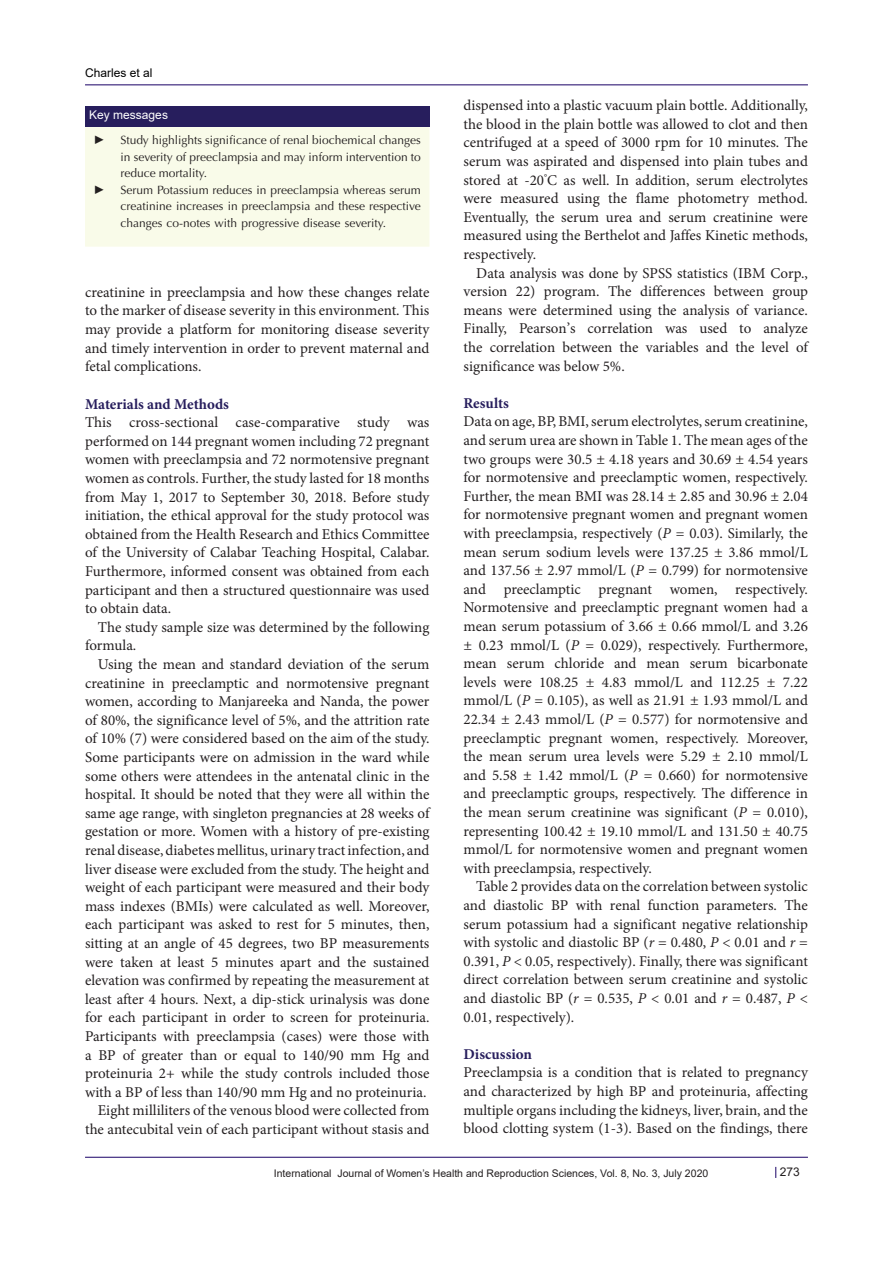
<style>
.page{position:relative;width:893px;height:1263px;background:#fff}
.page>*{position:absolute;margin:0;border:0;box-sizing:border-box;transform-origin:0 0}
.t1{font:15px/18.6px "Minion Pro";color:#231f20;text-align:justify}
.t2{font:700 15px "Minion Pro";color:#271e5d}
.t3{font:12px/16.5px "Optima LT Std";color:#231f20;text-align:justify}
.t4{font:12px "Arial";color:#000001}
.t5{font:12px "Arial";color:#fff}
.t6{font:12px "Arial";color:#231f20}
.t7{font:12px "Times New Roman";color:#231f20}
.t8{font:10.5px "Arial";color:#231f20}
.s1{font-style:italic}
</style>
<div class="page">
<hr style="left:85px;top:85px;width:723px;height:1px;background:#190066">
<hr style="left:85px;top:1157px;width:723px;height:1px;background:#190066">
<div style="left:85px;top:127px;width:344px;height:120px;background:#f9fbe9"></div>
<div style="left:85px;top:106px;width:344px;height:21px;background:#271e5d"></div>
<p class="t4" style="left:85px;top:65px;width:69px">Charles et al</p>
<p class="t5" style="left:89px;top:107px;width:80px">Key messages</p>
<p class="t7" style="left:94px;top:132px;width:13px">►</p>
<p class="t3" style="left:121px;top:132px;width:302px">Study highlights significance of renal biochemical changes in severity of preeclampsia and may inform intervention to reduce mortality.</p>
<p class="t7" style="left:94px;top:181px;width:13px">►</p>
<p class="t3" style="left:121px;top:182px;width:302px">Serum Potassium reduces in preeclampsia whereas serum creatinine increases in preeclampsia and these respective changes co-notes with progressive disease severity.</p>
<p class="t1" style="left:85px;top:283px;width:346px">creatinine in preeclampsia and how these changes relate to the marker of disease severity in this environment. This may provide a platform for monitoring disease severity and timely intervention in order to prevent maternal and fetal complications.</p>
<p class="t2" style="left:85px;top:393px;width:145px">Materials and Methods</p>
<p class="t1" style="left:85px;top:413px;width:346px">This cross-sectional case-comparative study was performed on 144 pregnant women including 72 pregnant women with preeclampsia and 72 normotensive pregnant women as controls. Further, the study lasted for 18 months from May 1, 2017 to September 30, 2018. Before study initiation, the ethical approval for the study protocol was obtained from the Health Research and Ethics Committee of the University of Calabar Teaching Hospital, Calabar.<br>Furthermore, informed consent was obtained from each participant and then a structured questionnaire was used to obtain data.</p>
<p class="t1" style="left:85px;top:618px;width:346px;text-indent:13px">The study sample size was determined by the following formula.</p>
<p class="t1" style="left:85px;top:655px;width:346px;text-indent:13px">Using the mean and standard deviation of the serum creatinine in preeclamptic and normotensive pregnant women, according to Manjareeka and Nanda, the power of 80%, the significance level of 5%, and the attrition rate of 10% (7) were considered based on the aim of the study.<br>Some participants were on admission in the ward while some others were attendees in the antenatal clinic in the hospital. It should be noted that they were all within the same age range, with singleton pregnancies at 28 weeks of gestation or more. Women with a history of pre-existing renal disease, diabetes mellitus, urinary tract infection, and liver disease were excluded from the study. The height and weight of each participant were measured and their body mass indexes (BMIs) were calculated as well. Moreover, each participant was asked to rest for 5 minutes, then, sitting at an angle of 45 degrees, two BP measurements were taken at least 5 minutes apart and the sustained elevation was confirmed by repeating the measurement at least after 4 hours. Next, a dip-stick urinalysis was done for each participant in order to screen for proteinuria.<br>Participants with preeclampsia (cases) were those with a BP of greater than or equal to 140/90 mm Hg and proteinuria 2+ while the study controls included those with a BP of less than 140/90 mm Hg and no proteinuria.</p>
<p class="t1" style="left:85px;top:1101px;width:346px;text-align:right">Eight milliliters of the venous blood were collected from the antecubital vein of each participant without stasis and</p>
<p class="t1" style="left:463px;top:96px;width:346px">dispensed into a plastic vacuum plain bottle. Additionally, the blood in the plain bottle was allowed to clot and then centrifuged at a speed of 3000 rpm for 10 minutes. The serum was aspirated and dispensed into plain tubes and stored at -20<sup>°</sup>C as well. In addition, serum electrolytes were measured using the flame photometry method.<br>Eventually, the serum urea and serum creatinine were measured using the Berthelot and Jaffes Kinetic methods, respectively.</p>
<p class="t1" style="left:463px;top:264px;width:346px;text-indent:13px">Data analysis was done by SPSS statistics (IBM Corp., version 22) program. The differences between group means were determined using the analysis of variance.<br>Finally, Pearson’s correlation was used to analyze the correlation between the variables and the level of significance was below 5%.</p>
<p class="t2" style="left:463px;top:392px;width:47px">Results</p>
<p class="t1" style="left:463px;top:412px;width:346px">Data on age, BP, BMI, serum electrolytes, serum creatinine, and serum urea are shown in Table 1. The mean ages of the two groups were 30.5 ± 4.18 years and 30.69 ± 4.54 years for normotensive and preeclamptic women, respectively.<br>Further, the mean BMI was 28.14 ± 2.85 and 30.96 ± 2.04 for normotensive pregnant women and pregnant women with preeclampsia, respectively (<span class="s1">P</span> = 0.03). Similarly, the mean serum sodium levels were 137.25 ± 3.86 mmol/L and 137.56 ± 2.97 mmol/L (<span class="s1">P</span> = 0.799) for normotensive and preeclamptic pregnant women, respectively.<br>Normotensive and preeclamptic pregnant women had a mean serum potassium of 3.66 ± 0.66 mmol/L and 3.26 ± 0.23 mmol/L (<span class="s1">P</span> = 0.029), respectively. Furthermore, mean serum chloride and mean serum bicarbonate levels were 108.25 ± 4.83 mmol/L and 112.25 ± 7.22 mmol/L (<span class="s1">P</span> = 0.105), as well as 21.91 ± 1.93 mmol/L and 22.34 ± 2.43 mmol/L (<span class="s1">P</span> = 0.577) for normotensive and preeclamptic pregnant women, respectively. Moreover, the mean serum urea levels were 5.29 ± 2.10 mmol/L and 5.58 ± 1.42 mmol/L (<span class="s1">P</span> = 0.660) for normotensive and preeclamptic groups, respectively. The difference in the mean serum creatinine was significant (<span class="s1">P</span> = 0.010), representing 100.42 ± 19.10 mmol/L and 131.50 ± 40.75 mmol/L for normotensive women and pregnant women with preeclampsia, respectively.</p>
<p class="t1" style="left:463px;top:877px;width:346px;text-indent:13px">Table 2 provides data on the correlation between systolic and diastolic BP with renal function parameters. The serum potassium had a significant negative relationship with systolic and diastolic BP (<span class="s1">r</span> = 0.480, <span class="s1">P</span> &lt; 0.01 and <span class="s1">r</span> = 0.391, <span class="s1">P</span> &lt; 0.05, respectively). Finally, there was significant direct correlation between serum creatinine and systolic and diastolic BP (<span class="s1">r</span> = 0.535, <span class="s1">P</span> &lt; 0.01 and <span class="s1">r</span> = 0.487, <span class="s1">P</span> &lt; 0.01, respectively).</p>
<p class="t2" style="left:463px;top:1043px;width:70px">Discussion</p>
<p class="t1" style="left:463px;top:1063px;width:346px">Preeclampsia is a condition that is related to pregnancy and characterized by high BP and proteinuria, affecting multiple organs including the kidneys, liver, brain, and the blood clotting system (1-3). Based on the findings, there</p>
<p class="t8" style="left:274px;top:1166px;width:436px">International Journal of Women’s Health and Reproduction Sciences, Vol. 8, No. 3, July 2020</p>
<p class="t6" style="left:780px;top:1163px;width:22px">273</p>
</div>
